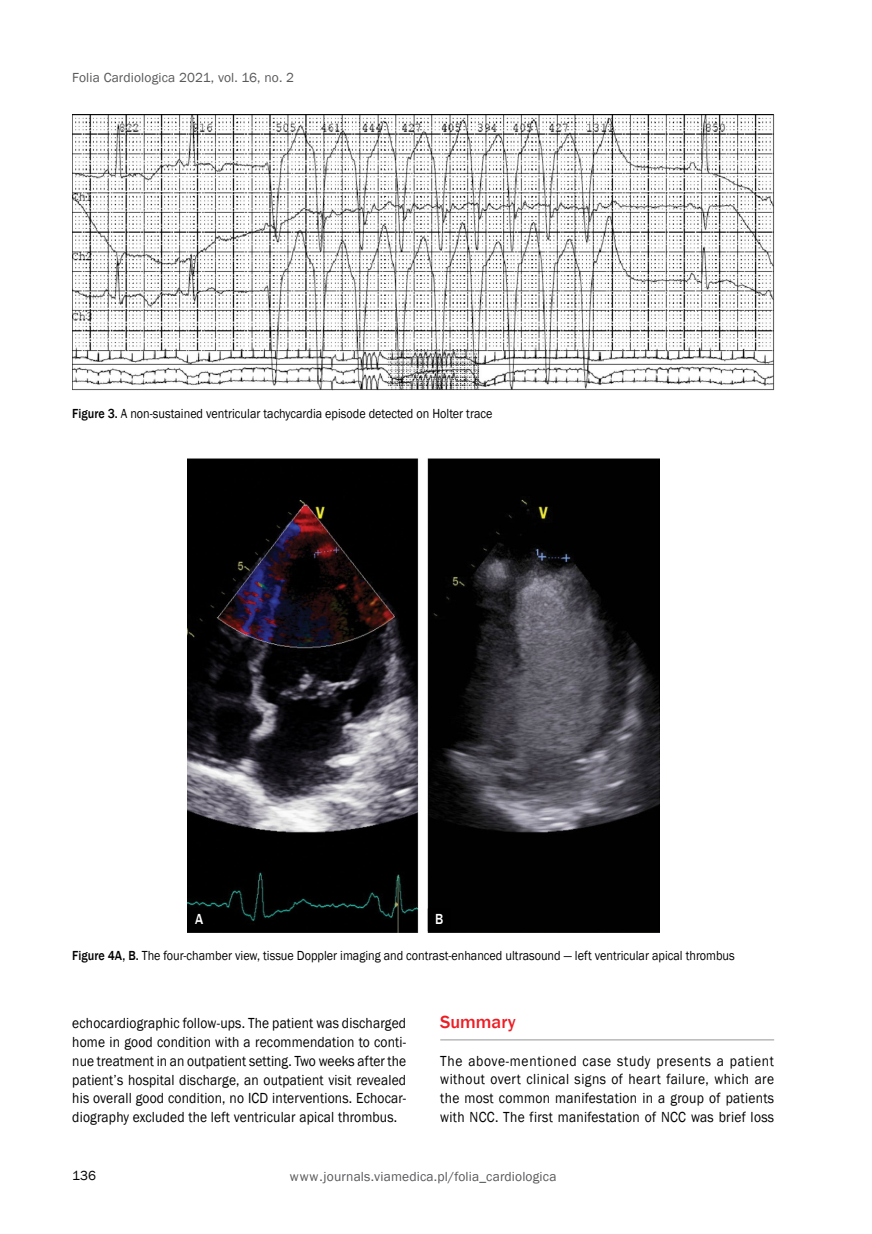
<style>
.page{position:relative;width:872px;height:1234px;background:#fff}
.page>*{position:absolute;margin:0;border:0;box-sizing:border-box;transform-origin:0 0}
.t1{font:500 18px "Franklin Gothic";color:#ed1d24}
.t2{font:15px/18.8px "Franklin Gothic";letter-spacing:.015em;color:#000;text-align:justify;scale:.9 1}
.t3{font:500 15px "Franklin Gothic";color:#fff;scale:.9 1}
.t4{font:13.5px "Franklin Gothic";color:#000;scale:.9 1}
.t5{font:13.5px "Franklin Gothic";letter-spacing:.01em;color:#58595b}
.t6{font:13.5px "Franklin Gothic";color:#000}
.s1{font-weight:500}
</style>
<div class="page">
<img style="left:72px;top:115px;width:702px;height:275px">
<img style="left:187px;top:458px;width:472px;height:474px">
<div style="left:188px;top:909px;width:22px;height:21px;background:#000"></div>
<div style="left:188px;top:908px;width:22px;height:23px;border:2px solid #000"></div>
<div style="left:428px;top:909px;width:22px;height:21px;background:#000"></div>
<div style="left:428px;top:908px;width:22px;height:23px;border:2px solid #000"></div>
<hr style="left:440px;top:1039px;width:334px;height:1px;background:#939598">
<p class="t5" style="left:72px;top:69px;width:223px">Folia Cardiologica 2021, vol. 16, no. 2</p>
<p class="t4" style="left:72px;top:405px;width:468px"><span class="s1">Figure 3.</span> A non-sustained ventricular tachycardia episode detected on Holter trace</p>
<p class="t3" style="left:195px;top:909px;width:11px">A</p>
<p class="t3" style="left:435px;top:909px;width:11px">B</p>
<p class="t4" style="left:72px;top:947px;width:737px"><span class="s1">Figure 4A, B.</span> The four-chamber view, tissue Doppler imaging and contrast-enhanced ultrasound — left ventricular apical thrombus</p>
<p class="t2" style="left:72px;top:1013px;width:372px">echocardiographic follow-ups. The patient was discharged home in good condition with a recommendation to conti&shy;nue treatment in an outpatient setting. Two weeks after the patient’s hospital discharge, an outpatient visit revealed his overall good condition, no ICD interventions. Echocar&shy;diography excluded the left ventricular apical thrombus.</p>
<p class="t1" style="left:440px;top:1010px;width:77px">Summary</p>
<p class="t2" style="left:440px;top:1051px;width:372px">The above-mentioned case study presents a patient without overt clinical signs of heart failure, which are the most common manifestation in a group of patients with NCC. The first manifestation of NCC was brief loss</p>
<p class="t6" style="left:72px;top:1166px;width:25px">136</p>
<p class="t5" style="left:290px;top:1168px;width:268px">www.journals.viamedica.pl/folia_cardiologica</p>
</div>
